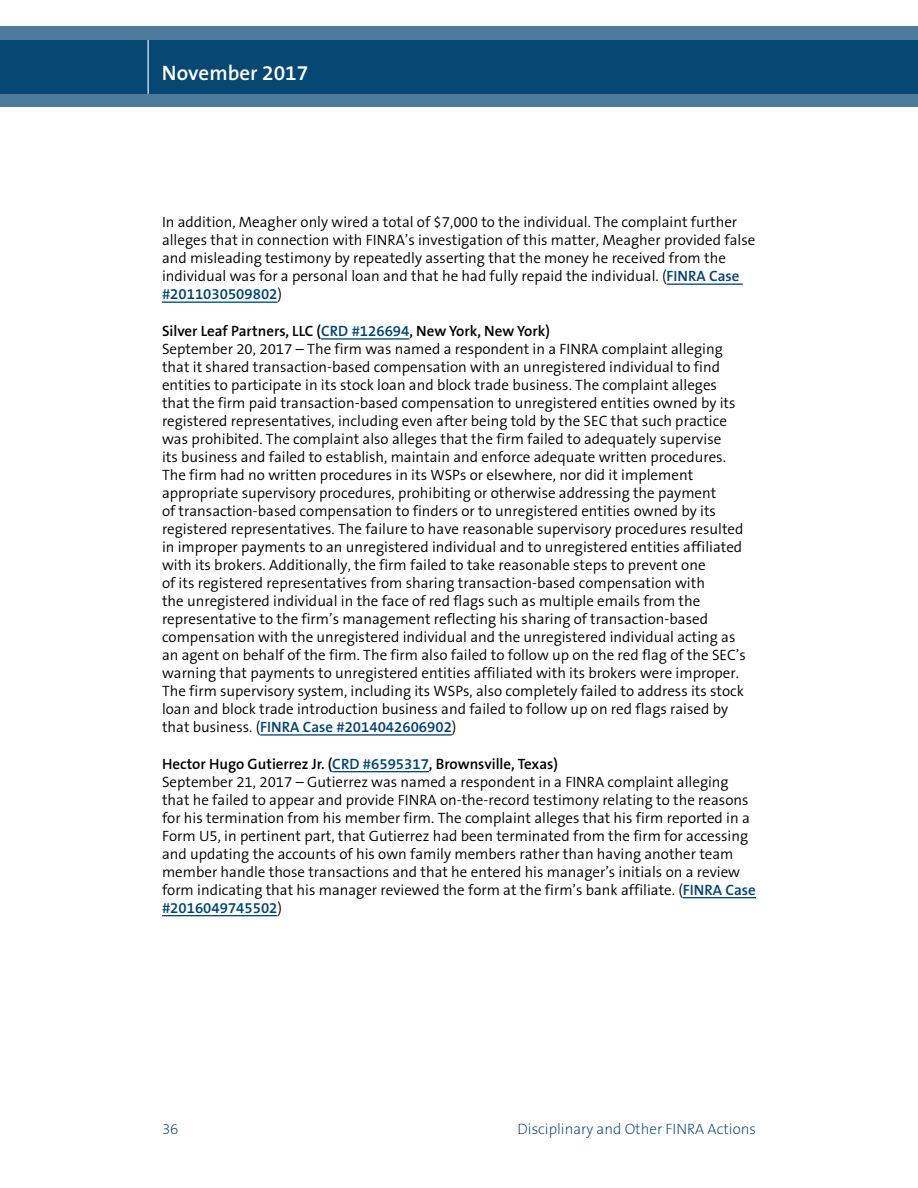
<style>
.page{position:relative;width:918px;height:1188px;background:#fff}
.page>*{position:absolute;margin:0;border:0;box-sizing:border-box;transform-origin:0 0}
.t1{font:600 21px "The Sans B6";color:#fff}
.t2{font:300 15px/18px "The Sans B4";color:#000}
.t3{font:600 15px "The Sans B6";color:#000}
.t4{font:600 15px "The Sans B6";color:#004270}
.t5{font:200 15px "The Sans B2";color:#004270}
.s1{font-family:"The Sans B6";font-weight:600;color:#004270}
.s2{font-family:"The Sans B4";font-weight:300;color:#000}
.s3{color:#004270}
</style>
<div class="page">
<svg style="left:0;top:26px;width:918px;height:81px;background:#1e5881"></svg>
<hr style="left:148px;top:40px;width:1px;height:54px;background:#fff">
<hr style="left:667px;top:284px;width:76px;height:1px;background:#004270">
<hr style="left:162px;top:302px;width:115px;height:1px;background:#004270">
<hr style="left:321px;top:338px;width:88px;height:2px;background:#004270">
<hr style="left:260px;top:734px;width:192px;height:2px;background:#004270">
<hr style="left:332px;top:771px;width:97px;height:1px;background:#004270">
<hr style="left:683px;top:897px;width:73px;height:1px;background:#004270">
<hr style="left:162px;top:915px;width:115px;height:1px;background:#004270">
<h1 class="t1" style="left:162px;top:62px;width:148px">November 2017</h1>
<p class="t2" style="left:162px;top:213px;width:595px">In addition, Meagher only wired a total of $7,000 to the individual. The complaint further alleges that in connection with FINRA’s investigation of this matter, Meagher provided false and misleading testimony by repeatedly asserting that the money he received from the individual was for a personal loan and that he had fully repaid the individual. (<span class="s1">FINRA Case</span></p>
<p class="t4" style="left:162px;top:286px;width:122px">#2011030509802<span class="s2">)</span></p>
<p class="t3" style="left:162px;top:323px;width:389px">Silver Leaf Partners, LLC (<span class="s3">CRD #126694</span>, New York, New York)</p>
<p class="t2" style="left:162px;top:340px;width:585px">September 20, 2017 – The firm was named a respondent in a FINRA complaint alleging that it shared transaction-based compensation with an unregistered individual to find entities to participate in its stock loan and block trade business. The complaint alleges that the firm paid transaction-based compensation to unregistered entities owned by its registered representatives, including even after being told by the SEC that such practice was prohibited. The complaint also alleges that the firm failed to adequately supervise<br>its business and failed to establish, maintain and enforce adequate written procedures.<br>The firm had no written procedures in its WSPs or elsewhere, nor did it implement appropriate supervisory procedures, prohibiting or otherwise addressing the payment<br>of transaction-based compensation to finders or to unregistered entities owned by its registered representatives. The failure to have reasonable supervisory procedures resulted in improper payments to an unregistered individual and to unregistered entities affiliated with its brokers. Additionally, the firm failed to take reasonable steps to prevent one<br>of its registered representatives from sharing transaction-based compensation with<br>the unregistered individual in the face of red flags such as multiple emails from the representative to the firm’s management reflecting his sharing of transaction-based compensation with the unregistered individual and the unregistered individual acting as an agent on behalf of the firm. The firm also failed to follow up on the red flag of the SEC’s warning that payments to unregistered entities affiliated with its brokers were improper.<br>The firm supervisory system, including its WSPs, also completely failed to address its stock loan and block trade introduction business and failed to follow up on red flags raised by</p>
<p class="t4" style="left:162px;top:719px;width:296px"><span class="s2">that business. (</span>FINRA Case #2014042606902<span class="s2">)</span></p>
<p class="t3" style="left:162px;top:755px;width:397px">Hector Hugo Gutierrez Jr. (<span class="s3">CRD #6595317</span>, Brownsville, Texas)</p>
<p class="t2" style="left:162px;top:773px;width:595px">September 21, 2017 – Gutierrez was named a respondent in a FINRA complaint alleging that he failed to appear and provide FINRA on-the-record testimony relating to the reasons for his termination from his member firm. The complaint alleges that his firm reported in a Form U5, in pertinent part, that Gutierrez had been terminated from the firm for accessing and updating the accounts of his own family members rather than having another team member handle those transactions and that he entered his manager’s initials on a review form indicating that his manager reviewed the form at the firm’s bank affiliate. (<span class="s1">FINRA Case</span></p>
<p class="t4" style="left:162px;top:899px;width:122px">#2016049745502<span class="s2">)</span></p>
<p class="t5" style="left:162px;top:1121px;width:18px">36</p>
<p class="t5" style="left:518px;top:1121px;width:240px">Disciplinary and Other FINRA Actions</p>
</div>
